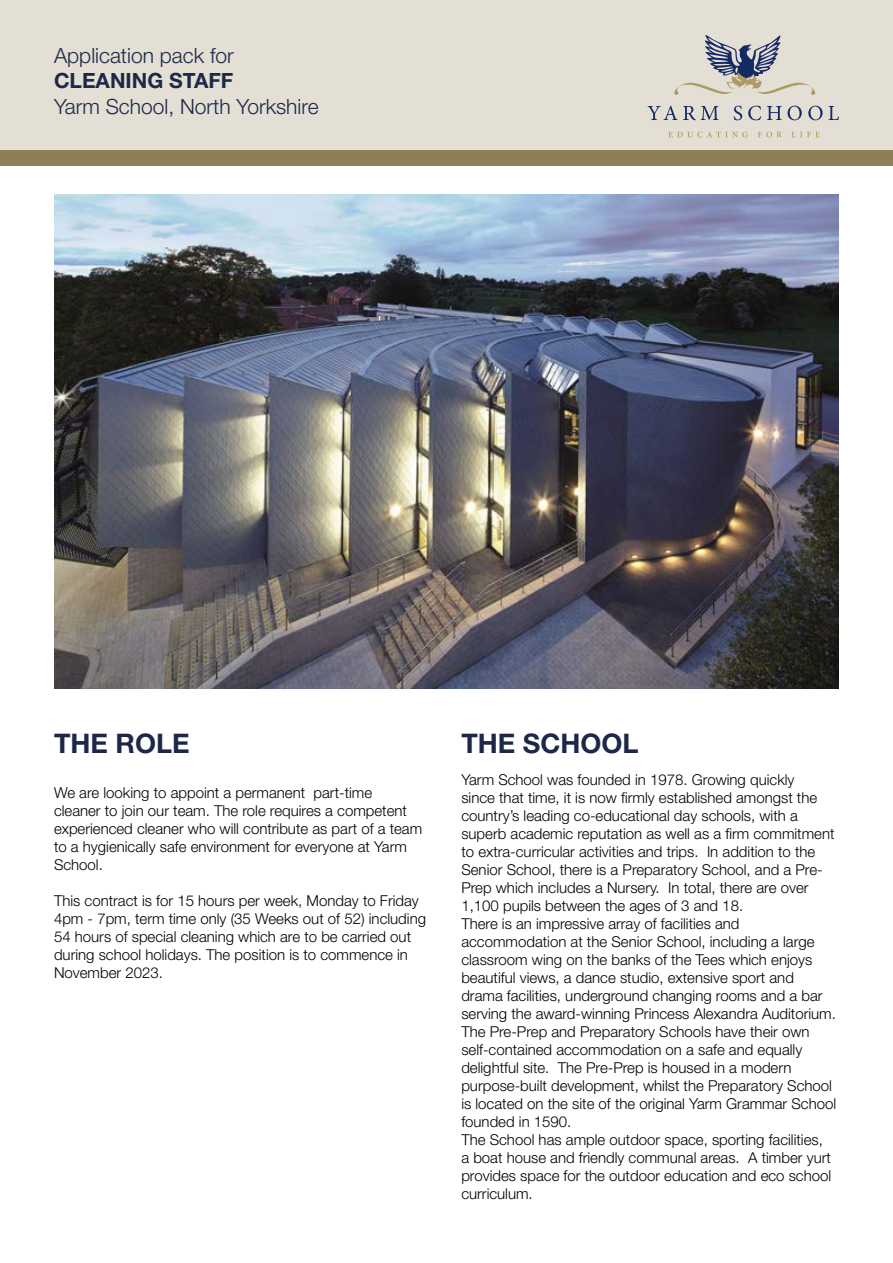
<style>
.page{position:relative;width:893px;height:1263px;background:#fff}
.page>*{position:absolute;margin:0;border:0;box-sizing:border-box;transform-origin:0 0}
.t1{font:700 27px "Helvetica Neue LT Std";color:#1d2849}
.t2{font:300 21px "Helvetica Neue LT Std";color:#1d2849}
.t3{font:700 21px "Helvetica Neue LT Std";color:#1d2849}
.t4{font:300 15px/18px "Helvetica Neue LT Std";color:#000}
</style>
<div class="page">
<div style="left:0;top:0;width:893px;height:150px;background:#e3dfd5"></div>
<div style="left:0;top:150px;width:893px;height:16px;background:#8e7f57"></div>
<img style="left:54px;top:194px;width:785px;height:495px">
<svg style="left:648px;top:106px;width:71px;height:14px"></svg>
<svg style="left:734px;top:106px;width:8px;height:14px"></svg>
<svg style="left:748px;top:106px;width:13px;height:14px"></svg>
<svg style="left:767px;top:106px;width:35px;height:14px"></svg>
<svg style="left:808px;top:106px;width:31px;height:14px"></svg>
<svg style="left:669px;top:132px;width:79px;height:5px"></svg>
<svg style="left:758px;top:132px;width:24px;height:5px"></svg>
<svg style="left:792px;top:132px;width:28px;height:5px"></svg>
<svg style="left:674px;top:35px;width:141px;height:60px"></svg>
<hr style="left:892px;top:0;width:1px;height:150px;background:#8e7f57">
<h2 class="t2" style="left:54px;top:43px;width:181px">Application pack for</h2>
<h2 class="t3" style="left:54px;top:68px;width:181px">CLEANING STAFF</h2>
<h2 class="t2" style="left:54px;top:93px;width:266px">Yarm School, North Yorkshire</h2>
<h1 class="t1" style="left:54px;top:726px;width:137px">THE ROLE</h1>
<p class="t4" style="left:54px;top:784px;width:370px">We are looking to appoint a permanent part-time cleaner to join our team. The role requires a competent experienced cleaner who will contribute as part of a team to a hygienically safe environment for everyone at Yarm School.</p>
<p class="t4" style="left:54px;top:892px;width:374px">This contract is for 15 hours per week, Monday to Friday 4pm - 7pm, term time only (35 Weeks out of 52) including 54 hours of special cleaning which are to be carried out during school holidays. The position is to commence in November 2023.</p>
<h1 class="t1" style="left:461px;top:726px;width:179px">THE SCHOOL</h1>
<p class="t4" style="left:461px;top:770px;width:376px">Yarm School was founded in 1978. Growing quickly<br>since that time, it is now firmly established amongst the country’s leading co-educational day schools, with a superb academic reputation as well as a firm commitment to extra-curricular activities and trips. In addition to the Senior School, there is a Preparatory School, and a Pre-Prep which includes a Nursery. In total, there are over 1,100 pupils between the ages of 3 and 18.<br>There is an impressive array of facilities and accommodation at the Senior School, including a large classroom wing on the banks of the Tees which enjoys beautiful views, a dance studio, extensive sport and drama facilities, underground changing rooms and a bar serving the award-winning Princess Alexandra Auditorium.<br>The Pre-Prep and Preparatory Schools have their own self-contained accommodation on a safe and equally delightful site. The Pre-Prep is housed in a modern purpose-built development, whilst the Preparatory School is located on the site of the original Yarm Grammar School founded in 1590.<br>The School has ample outdoor space, sporting facilities,<br>a boat house and friendly communal areas. A timber yurt provides space for the outdoor education and eco school curriculum.</p>
</div>
